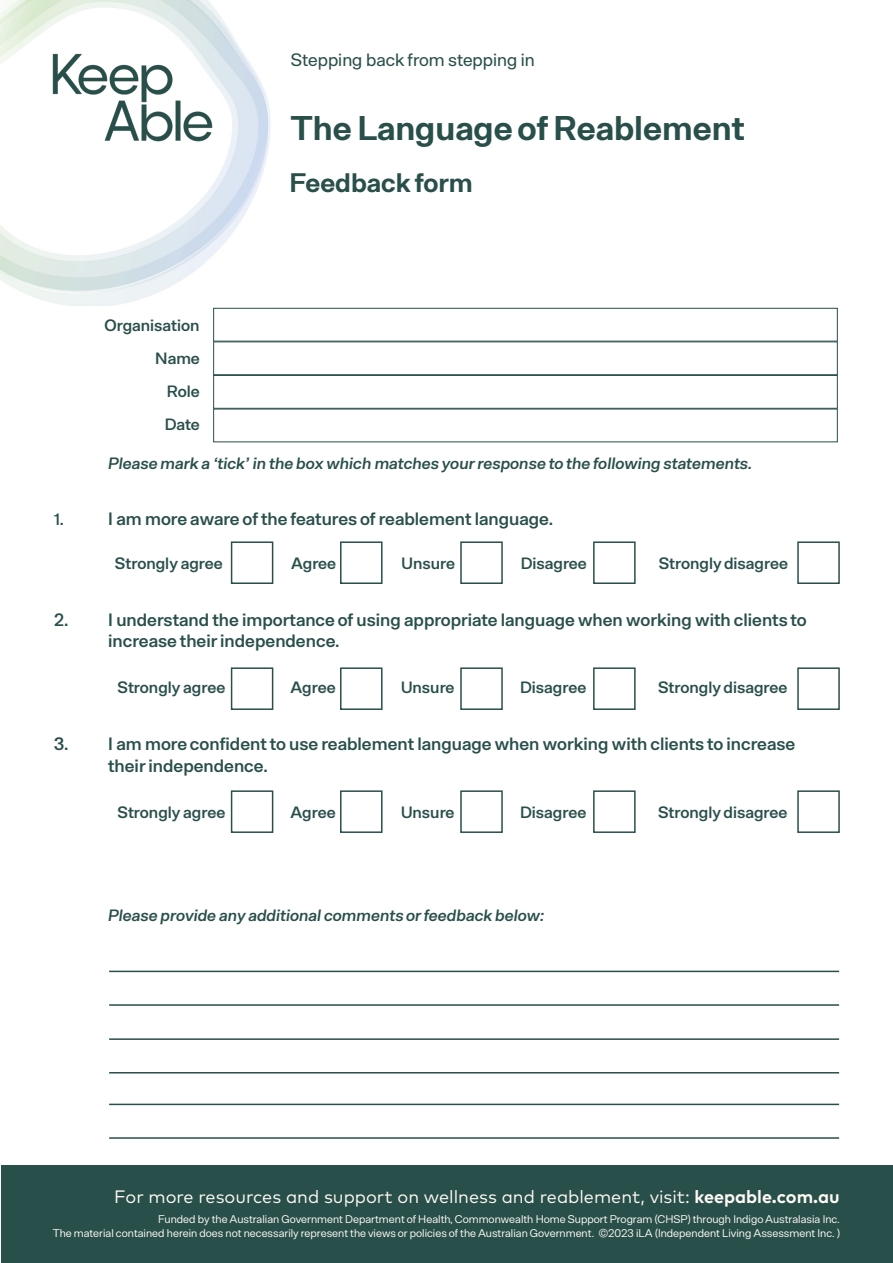
<style>
.page{position:relative;width:893px;height:1263px;background:#fff}
.page>*{position:absolute;margin:0;border:0;box-sizing:border-box;transform-origin:0 0}
.Headers{font:700 34.5px "Arbeit";color:#294f4a}
.Headers-2{font:700 27px "Arbeit";color:#294f4a}
.Headers-3{font:600 18px/21.6px "Arbeit";color:#294f4a}
.t1{font:18px "Mark Pro";color:#fefaf4}
.Headers-4{font:18px "Arbeit";color:#294f4a}
.Headers-5{font:600 16.5px "Arbeit";color:#294f4a}
.Headers-6{font:italic 600 16.5px "Arbeit";color:#294f4a}
.t2{font:11.25px/13.5px "Arbeit";color:#fefaf4;text-align:right}
.s1{font-weight:700}
</style>
<div class="page">
<div style="left:1px;top:1165px;width:892px;height:98px;background:#294f4a"></div>
<img style="left:0;top:0;width:271px;height:305px">
<div style="left:231px;top:667px;width:42px;height:43px;border:2px solid #294f4a"></div>
<div style="left:231px;top:790px;width:42px;height:43px;border:2px solid #294f4a"></div>
<div style="left:231px;top:541px;width:42px;height:43px;border:2px solid #294f4a"></div>
<div style="left:340px;top:667px;width:43px;height:43px;border:2px solid #294f4a"></div>
<div style="left:340px;top:790px;width:43px;height:43px;border:2px solid #294f4a"></div>
<div style="left:340px;top:541px;width:43px;height:43px;border:2px solid #294f4a"></div>
<div style="left:460px;top:667px;width:43px;height:43px;border:2px solid #294f4a"></div>
<div style="left:460px;top:790px;width:43px;height:43px;border:2px solid #294f4a"></div>
<div style="left:460px;top:541px;width:43px;height:43px;border:2px solid #294f4a"></div>
<div style="left:593px;top:667px;width:43px;height:43px;border:2px solid #294f4a"></div>
<div style="left:593px;top:790px;width:43px;height:43px;border:2px solid #294f4a"></div>
<div style="left:593px;top:541px;width:43px;height:43px;border:2px solid #294f4a"></div>
<div style="left:797px;top:667px;width:43px;height:43px;border:2px solid #294f4a"></div>
<div style="left:797px;top:790px;width:43px;height:43px;border:2px solid #294f4a"></div>
<div style="left:797px;top:541px;width:43px;height:43px;border:2px solid #294f4a"></div>
<hr style="left:109px;top:1038px;width:730px;height:2px;background:#294f4a">
<hr style="left:109px;top:971px;width:730px;height:1px;background:#294f4a">
<hr style="left:109px;top:1104px;width:730px;height:1px;background:#294f4a">
<hr style="left:109px;top:1072px;width:730px;height:1px;background:#294f4a">
<hr style="left:109px;top:1004px;width:730px;height:2px;background:#294f4a">
<hr style="left:109px;top:1137px;width:730px;height:2px;background:#294f4a">
<div style="left:213px;top:308px;width:625px;height:33px;border:1px solid #294f4a"></div>
<div style="left:213px;top:341px;width:625px;height:34px;border:1px solid #294f4a"></div>
<div style="left:213px;top:375px;width:625px;height:34px;border:1px solid #294f4a"></div>
<img style="left:53px;top:53px;width:159px;height:89px">
<p class="Headers-4" style="left:291px;top:49px;width:245px">Stepping back from stepping in</p>
<p class="Headers-5" style="left:105px;top:315px;width:97px">Organisation</p>
<p class="Headers-5" style="left:155px;top:348px;width:46px">Name</p>
<p class="Headers-5" style="left:167px;top:381px;width:35px">Role</p>
<p class="Headers-5" style="left:165px;top:414px;width:37px">Date</p>
<p class="Headers" style="left:291px;top:107px;width:455px">The Language of Reablement</p>
<p class="Headers-2" style="left:289px;top:167px;width:185px">Feedback form</p>
<p class="Headers-6" style="left:109px;top:453px;width:646px">Please mark a ‘tick’ in the box which matches your response to the following statements.</p>
<p class="Headers-5" style="left:54px;top:510px;width:11px">1.</p>
<p class="Headers-3" style="left:108px;top:509px;width:447px">I am more aware of the features of reablement language.</p>
<p class="Headers-5" style="left:115px;top:553px;width:109px">Strongly agree</p>
<p class="Headers-5" style="left:291px;top:553px;width:47px">Agree</p>
<p class="Headers-5" style="left:402px;top:553px;width:55px">Unsure</p>
<p class="Headers-5" style="left:521px;top:553px;width:68px">Disagree</p>
<p class="Headers-5" style="left:659px;top:553px;width:131px">Strongly disagree</p>
<p class="Headers-3" style="left:54px;top:609px;width:754px">2. I understand the importance of using appropriate language when working with clients to</p>
<p class="Headers-3" style="left:108px;top:631px;width:233px">increase their independence.</p>
<p class="Headers-5" style="left:118px;top:678px;width:109px">Strongly agree</p>
<p class="Headers-5" style="left:291px;top:678px;width:47px">Agree</p>
<p class="Headers-5" style="left:401px;top:678px;width:55px">Unsure</p>
<p class="Headers-5" style="left:520px;top:678px;width:68px">Disagree</p>
<p class="Headers-5" style="left:658px;top:678px;width:131px">Strongly disagree</p>
<p class="Headers-3" style="left:108px;top:734px;width:689px;text-indent:-54px">3. I am more confident to use reablement language when working with clients to increase their independence.</p>
<p class="Headers-5" style="left:118px;top:802px;width:109px">Strongly agree</p>
<p class="Headers-5" style="left:291px;top:802px;width:47px">Agree</p>
<p class="Headers-5" style="left:401px;top:802px;width:55px">Unsure</p>
<p class="Headers-5" style="left:520px;top:802px;width:68px">Disagree</p>
<p class="Headers-5" style="left:658px;top:802px;width:131px">Strongly disagree</p>
<p class="Headers-6" style="left:109px;top:906px;width:438px">Please provide any additional comments or feedback below:</p>
<h3 class="t1" style="left:114px;top:1183px;width:727px">For more resources and support on wellness and reablement, visit: <span class="s1">keepable.com.au</span></h3>
<p class="t2" style="left:53px;top:1212px;width:788px">Funded by the Australian Government Department of Health, Commonwealth Home Support Program (CHSP) through Indigo Australasia Inc.<br>The material contained herein does not necessarily represent the views or policies of the Australian Government. ©2023 iLA (Independent Living Assessment Inc. )</p>
</div>
